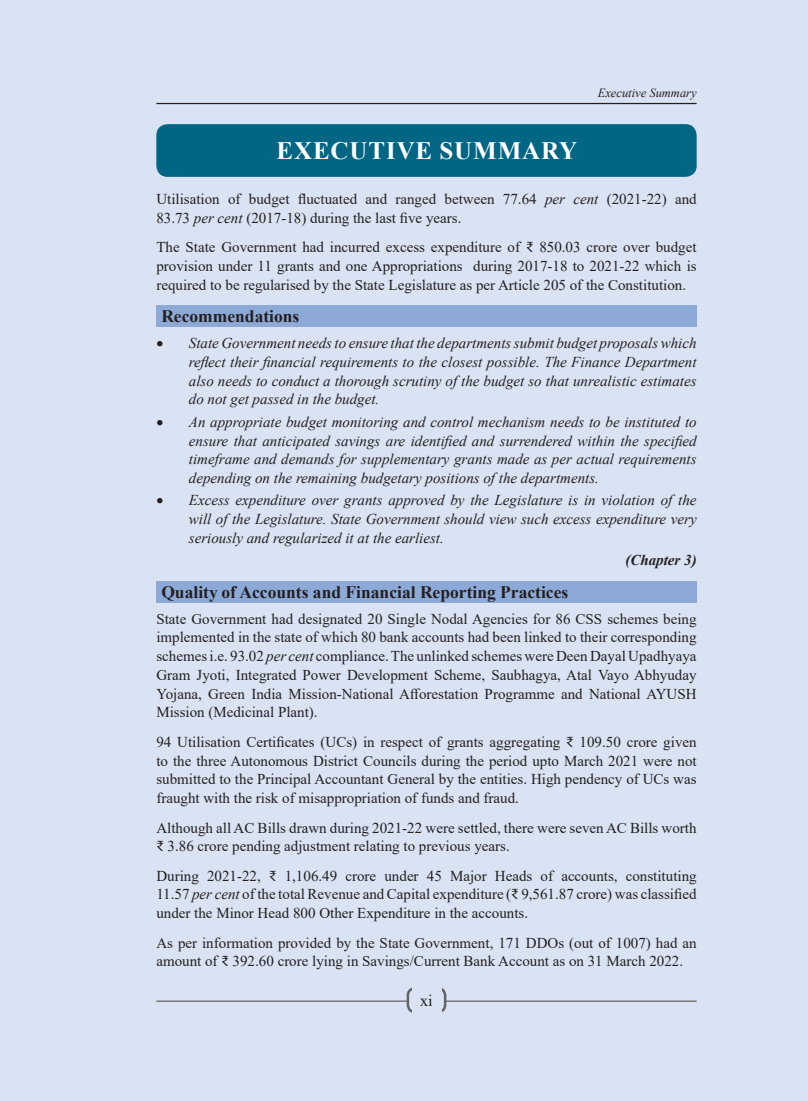
<style>
.page{position:relative;width:808px;height:1101px;background:#fff}
.page>*{position:absolute;margin:0;border:0;box-sizing:border-box;transform-origin:0 0}
.t1{font:700 25px "Times New Roman";color:#fff}
.Heading_2{font:700 17.5px "Times New Roman";color:#231f20}
.t2{font:16.25px "Times New Roman";color:#231f20}
.Body{font:15px/18.8px "Times New Roman";color:#231f20;text-align:justify}
.Body-2{font:italic 15px/18.8px "Times New Roman";color:#231f20;text-align:justify}
.t3{font:italic 700 15px "Times New Roman";color:#231f20}
.t4{font:italic 12.5px "Times New Roman";color:#231f20}
.s1{font-style:italic}
</style>
<div class="page">
<div style="left:0;top:0;width:21px;height:1100px;background:#d9e3f3"></div>
<div style="left:21px;top:0;width:787px;height:1100px;background:#d9e3f3"></div>
<div style="left:156px;top:124px;width:540px;height:53px;background:#016584;border-radius:11px"></div>
<hr style="left:156px;top:103px;width:540px;height:1px;background:#231f20">
<hr style="left:156px;top:1000px;width:540px;height:1px;background:#636366">
<svg style="left:408px;top:987px;width:37px;height:24px"></svg>
<div style="left:406px;top:986px;width:40px;height:26px;border:2px solid #636366;border-radius:7px"></div>
<div style="left:412px;top:981px;width:29px;height:37px;background:#d9e3f3"></div>
<div style="left:156px;top:305px;width:540px;height:22px;background:#8da9d7"></div>
<div style="left:156px;top:580px;width:540px;height:22px;background:#8da9d7"></div>
<h1 class="t1" style="left:276px;top:133px;width:19px">executive</h1>
<h1 class="t1" style="left:439px;top:133px;width:21px">summary</h1>
<p class="t4" style="left:597px;top:84px;width:100px">Executive Summary</p>
<p class="Body" style="left:156px;top:189px;width:542px">Utilisation of budget fluctuated and ranged between 77.64 <span class="s1">per cent</span> (2021-22) and<br>83.73 <span class="s1">per cent</span> (2017-18) during the last five years.</p>
<p class="Body" style="left:156px;top:237px;width:542px">The State Government had incurred excess expenditure of ₹ 850.03 crore over budget provision under 11 grants and one Appropriations during 2017-18 to 2021-22 which is required to be regularised by the State Legislature as per Article 205 of the Constitution.</p>
<p class="Heading_2" style="left:161px;top:304px;width:140px">Recommendations</p>
<p class="Body-2" style="left:189px;top:333px;width:509px;text-indent:-33px">• State Government needs to ensure that the departments submit budget proposals which reflect their financial requirements to the closest possible. The Finance Department also needs to conduct a thorough scrutiny of the budget so that unrealistic estimates do not get passed in the budget.</p>
<p class="Body-2" style="left:189px;top:412px;width:509px;text-indent:-33px">• An appropriate budget monitoring and control mechanism needs to be instituted to ensure that anticipated savings are identified and surrendered within the specified timeframe and demands for supplementary grants made as per actual requirements depending on the remaining budgetary positions of the departments.</p>
<p class="Body-2" style="left:189px;top:490px;width:509px;text-indent:-33px">• Excess expenditure over grants approved by the Legislature is in violation of the will of the Legislature. State Government should view such excess expenditure very seriously and regularized it at the earliest.</p>
<p class="t3" style="left:625px;top:549px;width:73px">(Chapter 3)</p>
<p class="Heading_2" style="left:161px;top:579px;width:408px">Quality of Accounts and Financial Reporting Practices</p>
<p class="Body" style="left:156px;top:608px;width:541px">State Government had designated 20 Single Nodal Agencies for 86 CSS schemes being implemented in the state of which 80 bank accounts had been linked to their corresponding schemes i.e. 93.02 <span class="s1">per cent</span> compliance. The unlinked schemes were Deen Dayal Upadhyaya Gram Jyoti, Integrated Power Development Scheme, Saubhagya, Atal Vayo Abhyuday Yojana, Green India Mission-National Afforestation Programme and National AYUSH Mission (Medicinal Plant).</p>
<p class="Body" style="left:156px;top:731px;width:542px">94 Utilisation Certificates (UCs) in respect of grants aggregating ₹ 109.50 crore given to the three Autonomous District Councils during the period upto March 2021 were not submitted to the Principal Accountant General by the entities. High pendency of UCs was fraught with the risk of misappropriation of funds and fraud.</p>
<p class="Body" style="left:156px;top:817px;width:542px">Although all AC Bills drawn during 2021-22 were settled, there were seven AC Bills worth ₹ 3.86 crore pending adjustment relating to previous years.</p>
<p class="Body" style="left:156px;top:865px;width:542px">During 2021-22, ₹ 1,106.49 crore under 45 Major Heads of accounts, constituting 11.57 <span class="s1">per cent</span> of the total Revenue and Capital expenditure (₹ 9,561.87 crore) was classified under the Minor Head 800 Other Expenditure in the accounts.</p>
<p class="Body" style="left:156px;top:932px;width:542px">As per information provided by the State Government, 171 DDOs (out of 1007) had an amount of ₹ 392.60 crore lying in Savings/Current Bank Account as on 31 March 2022.</p>
<p class="t2" style="left:420px;top:988px;width:14px">xi</p>
</div>
